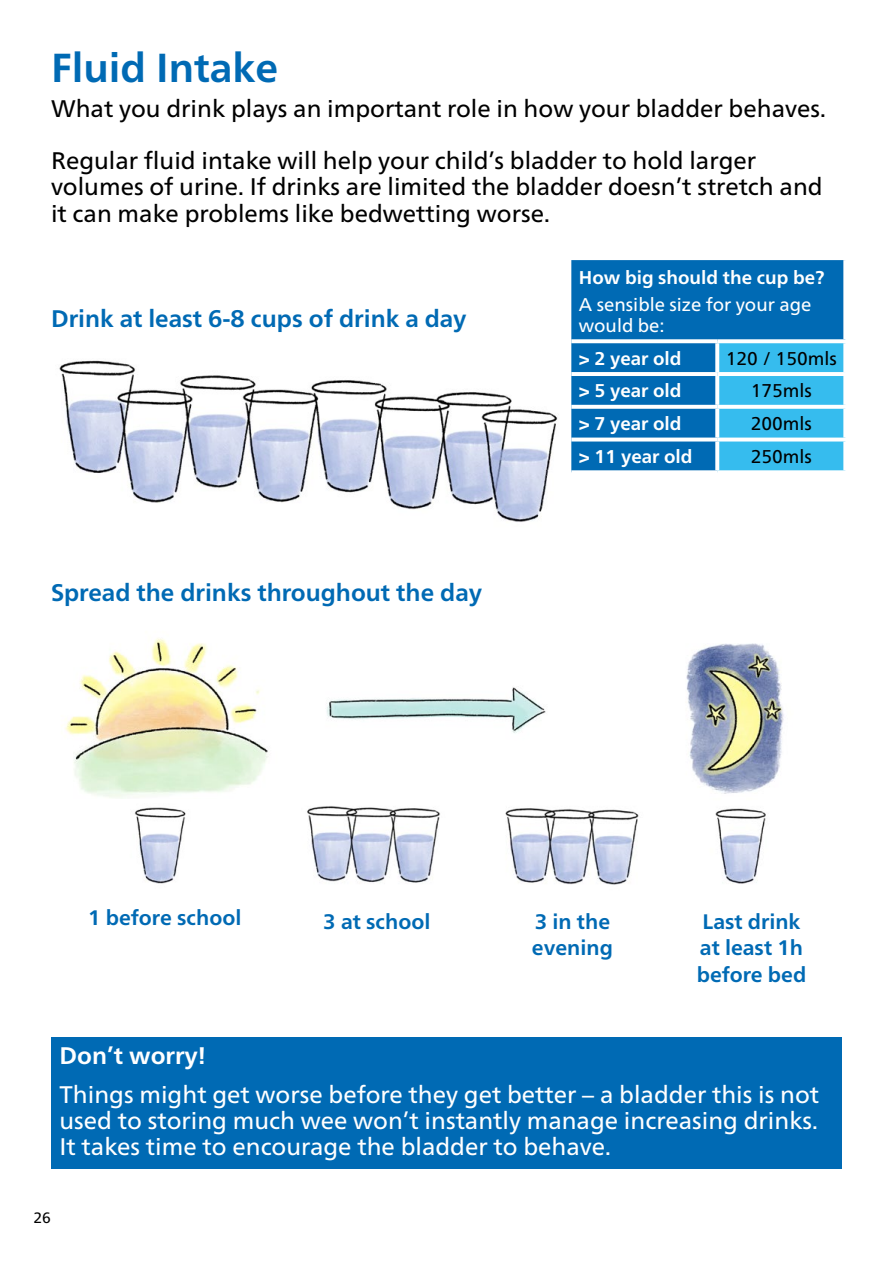
<style>
.page{position:relative;width:893px;height:1263px;background:#fff}
.page>*{position:absolute;margin:0;border:0;box-sizing:border-box;transform-origin:0 0}
.t1{font:700 40.5px "Frutiger Neue LTCYR";color:#006ab4}
.t2{font:24px/52.5px "Frutiger Neue LTCYR";color:#000}
.t3{font:24px/26.2px "Frutiger Neue LTCYR";color:#fff;text-align:justify}
.t4{font:700 24px "Frutiger Neue LTCYR";color:#006ab4}
.t5{font:700 24px "Frutiger Neue LTCYR";color:#fff}
.t6{font:700 21px/26.2px "Frutiger Neue LTCYR";color:#006ab4}
.t7{font:700 18.45px "Frutiger Neue LTCYR";color:#fff}
.t8{font:18.45px/20.4px "Frutiger Neue LTCYR";color:#fff}
.t9{font:18.45px "Frutiger Neue LTCYR";color:#000}
.t10{font:15px "Frutiger Neue LTCYR";color:#000}
</style>
<div class="page">
<div style="left:51px;top:1037px;width:791px;height:132px;background:#006ab4"></div>
<img style="left:59px;top:360px;width:499px;height:162px">
<img style="left:65px;top:638px;width:719px;height:247px">
<div style="left:72px;top:799px;width:172px;height:101px;background:#fff"></div>
<img style="left:134px;top:807px;width:52px;height:77px">
<div style="left:571px;top:260px;width:272px;height:210px;background:#006ab4"></div>
<div style="left:719px;top:343px;width:124px;height:127px;background:#36bcee"></div>
<svg style="left:843px;top:260px;width:2px;height:79px"></svg>
<svg style="left:843px;top:343px;width:3px;height:29px"></svg>
<svg style="left:843px;top:376px;width:3px;height:29px"></svg>
<svg style="left:843px;top:409px;width:3px;height:29px"></svg>
<svg style="left:843px;top:441px;width:3px;height:29px"></svg>
<svg style="left:571px;top:339px;width:146px;height:4px"></svg>
<svg style="left:717px;top:339px;width:129px;height:4px"></svg>
<svg style="left:715px;top:343px;width:4px;height:29px"></svg>
<svg style="left:571px;top:372px;width:146px;height:4px"></svg>
<hr style="left:717px;top:372px;width:130px;height:4px;background:#fff">
<svg style="left:715px;top:376px;width:4px;height:29px"></svg>
<svg style="left:571px;top:405px;width:146px;height:4px"></svg>
<svg style="left:717px;top:405px;width:129px;height:4px"></svg>
<svg style="left:715px;top:409px;width:4px;height:29px"></svg>
<hr style="left:571px;top:438px;width:146px;height:3px;background:#fff">
<hr style="left:717px;top:438px;width:130px;height:3px;background:#fff">
<svg style="left:715px;top:441px;width:4px;height:29px"></svg>
<svg style="left:571px;top:470px;width:146px;height:3px"></svg>
<svg style="left:717px;top:470px;width:129px;height:3px"></svg>
<h1 class="t1" style="left:51px;top:44px;width:229px">Fluid Intake</h1>
<p class="t2" style="left:51px;top:82px;width:776px">What you drink plays an important role in how your bladder behaves.<br>Regular fluid intake will help your child’s bladder to hold larger</p>
<p class="t2" style="left:51px;top:174px;width:773px;line-height:26.2px">volumes of urine. If drinks are limited the bladder doesn’t stretch and it can make problems like bedwetting worse.</p>
<p class="t4" style="left:51px;top:305px;width:417px">Drink at least 6-8 cups of drink a day</p>
<p class="t4" style="left:51px;top:578px;width:433px">Spread the drinks throughout the day</p>
<p class="t7" style="left:579px;top:266px;width:247px">How big should the cup be?</p>
<p class="t8" style="left:579px;top:295px;width:234px">A sensible size for your age would be:</p>
<p class="t7" style="left:579px;top:347px;width:104px">&gt; 2 year old</p>
<p class="t9" style="left:726px;top:347px;width:113px">120 / 150mls</p>
<p class="t7" style="left:579px;top:380px;width:104px">&gt; 5 year old</p>
<p class="t9" style="left:751px;top:380px;width:63px">175mls</p>
<p class="t7" style="left:579px;top:413px;width:104px">&gt; 7 year old</p>
<p class="t9" style="left:751px;top:413px;width:63px">200mls</p>
<p class="t7" style="left:579px;top:446px;width:115px">&gt; 11 year old</p>
<p class="t9" style="left:751px;top:446px;width:63px">250mls</p>
<p class="t6" style="left:88px;top:904px;width:155px">1 before school</p>
<p class="t6" style="left:323px;top:908px;width:109px">3 at school</p>
<p class="t6" style="left:532px;top:908px;width:82px">3 in the evening</p>
<p class="t6" style="left:697px;top:908px;width:111px">Last drink at least 1h before bed</p>
<p class="t5" style="left:60px;top:1041px;width:148px">Don’t worry!</p>
<p class="t3" style="left:60px;top:1081px;width:761px">Things might get worse before they get better – a bladder this is not used to storing much wee won’t instantly manage increasing drinks.<br>It takes time to encourage the bladder to behave.</p>
<p class="t10" style="left:34px;top:1209px;width:19px">26</p>
</div>
